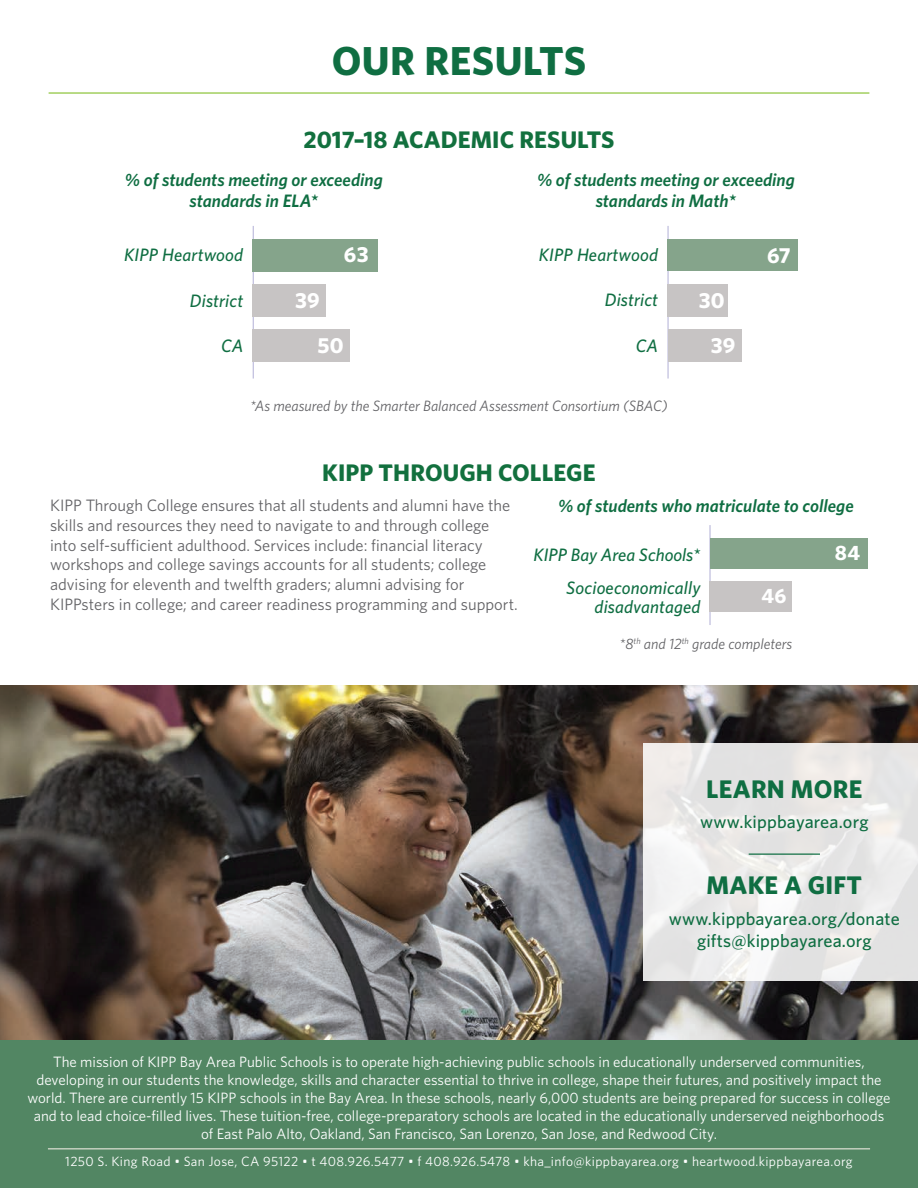
<style>
.page{position:relative;width:918px;height:1188px;background:#fff}
.page>*{position:absolute;margin:0;border:0;box-sizing:border-box;transform-origin:0 0}
.t1{font:700 40.5px "Whitney";letter-spacing:.01em;color:#0f6e42}
.t2{font:700 25.5px "Whitney";letter-spacing:.01em;color:#0f6e42}
.t3{font:700 24px "Whitney";letter-spacing:.005em;color:#12703e}
.t4{font:700 21.9px "Whitney";letter-spacing:.01em;color:#fff}
.t5{font:700 20.85px "Whitney";color:#fff}
.t6{font:500 18.15px "Whitney";letter-spacing:.01em;color:#0f6e42}
.t7{font:italic 600 18px/21.6px "Whitney";color:#0f6e42;text-align:center}
.t8{font:italic 500 18px/19.5px "Whitney";letter-spacing:.01em;color:#0f6e42;text-align:right}
.t9{font:16.5px/19.8px "Whitney";color:#636366}
.t10{font:15px/18px "Whitney";color:#fff;text-align:center}
.t11{font:italic 15px "Whitney";color:#636366}
.t12{font:13.5px "Whitney";letter-spacing:.025em;color:#fff}
</style>
<div class="page">
<hr style="left:49px;top:92px;width:820px;height:2px;background:#a2cf5f">
<hr style="left:253px;top:226px;width:1px;height:153px;background:#b1afd6">
<hr style="left:668px;top:226px;width:1px;height:153px;background:#b1afd6">
<hr style="left:710px;top:525px;width:1px;height:100px;background:#b1afd6">
<div style="left:253px;top:239px;width:125px;height:32px;background:#85a48b"></div>
<div style="left:710px;top:538px;width:158px;height:31px;background:#85a48b"></div>
<div style="left:668px;top:239px;width:130px;height:32px;background:#85a48b"></div>
<div style="left:253px;top:284px;width:73px;height:33px;background:#c7c4c4"></div>
<div style="left:669px;top:330px;width:73px;height:32px;background:#c7c4c4"></div>
<div style="left:253px;top:330px;width:97px;height:32px;background:#c7c4c4"></div>
<div style="left:668px;top:284px;width:60px;height:33px;background:#c7c4c4"></div>
<div style="left:710px;top:581px;width:82px;height:30px;background:#c7c4c4"></div>
<div style="left:0;top:1040px;width:918px;height:148px;background:#528663"></div>
<img style="left:0;top:685px;width:918px;height:355px">
<svg style="left:643px;top:744px;width:275px;height:237px;fill:#e9e8e6"></svg>
<hr style="left:48px;top:1148px;width:822px;height:1px;background:#fef5ed">
<hr style="left:749px;top:853px;width:71px;height:2px;background:#0f6e42">
<p class="t1" style="left:332px;top:34px;width:256px">OUR RESULTS</p>
<p class="t3" style="left:303px;top:124px;width:313px">2017–18 ACADEMIC RESULTS</p>
<p class="t7" style="left:125px;top:168px;width:259px">% of students meeting or exceeding standards in ELA*</p>
<p class="t7" style="left:537px;top:168px;width:259px">% of students meeting or exceeding standards in Math*</p>
<p class="t4" style="left:344px;top:240px;width:26px">63</p>
<p class="t8" style="left:124px;top:245px;width:121px">KIPP Heartwood</p>
<p class="t8" style="left:539px;top:245px;width:121px">KIPP Heartwood</p>
<p class="t4" style="left:295px;top:286px;width:26px">39</p>
<p class="t4" style="left:317px;top:331px;width:28px">50</p>
<p class="t4" style="left:711px;top:331px;width:26px">39</p>
<p class="t4" style="left:699px;top:286px;width:27px">30</p>
<p class="t8" style="left:605px;top:290px;width:55px">District</p>
<p class="t8" style="left:190px;top:290px;width:55px">District</p>
<p class="t8" style="left:221px;top:336px;width:24px">CA</p>
<p class="t8" style="left:636px;top:336px;width:24px">CA</p>
<p class="t11" style="left:250px;top:396px;width:419px">*As measured by the Smarter Balanced Assessment Consortium (SBAC)</p>
<p class="t3" style="left:322px;top:456px;width:275px">KIPP THROUGH COLLEGE</p>
<p class="t4" style="left:767px;top:240px;width:25px">67</p>
<p class="t9" style="left:50px;top:495px;width:462px">KIPP Through College ensures that all students and alumni have the</p>
<p class="t7" style="left:558px;top:494px;width:297px">% of students who matriculate to college</p>
<p class="t9" style="left:50px;top:515px;width:469px">skills and resources they need to navigate to and through college into self-sufficient adulthood. Services include: financial literacy workshops and college savings accounts for all students; college advising for eleventh and twelfth graders; alumni advising for KIPPsters in college; and career readiness programming and support.</p>
<p class="t5" style="left:835px;top:539px;width:27px">84</p>
<p class="t8" style="left:534px;top:544px;width:168px">KIPP Bay Area Schools*</p>
<p class="t8" style="left:566px;top:577px;width:136px">Socioeconomically disadvantaged</p>
<p class="t5" style="left:761px;top:582px;width:26px">46</p>
<p class="t11" style="left:620px;top:634px;width:174px">*8<sup>th</sup> and 12<sup>th</sup> grade completers</p>
<p class="t2" style="left:706px;top:772px;width:158px">LEARN MORE</p>
<p class="t6" style="left:700px;top:810px;width:170px">www.kippbayarea.org</p>
<p class="t2" style="left:707px;top:868px;width:157px">MAKE A GIFT</p>
<p class="t6" style="left:669px;top:906px;width:233px">www.kippbayarea.org/donate</p>
<p class="t6" style="left:697px;top:928px;width:176px">gifts@kippbayarea.org</p>
<p class="t10" style="left:27px;top:1053px;width:865px">The mission of KIPP Bay Area Public Schools is to operate high-achieving public schools in educationally underserved communities, developing in our students the knowledge, skills and character essential to thrive in college, shape their futures, and positively impact the world. There are currently 15 KIPP schools in the Bay Area. In these schools, nearly 6,000 students are being prepared for success in college and to lead choice-filled lives. These tuition-free, college-preparatory schools are located in the educationally underserved neighborhoods of East Palo Alto, Oakland, San Francisco, San Lorenzo, San Jose, and Redwood City.</p>
<p class="t12" style="left:65px;top:1152px;width:789px">1250 S. King Road • San Jose, CA 95122 • t 408.926.5477 • f 408.926.5478 • kha_info@kippbayarea.org • heartwood.kippbayarea.org</p>
</div>
